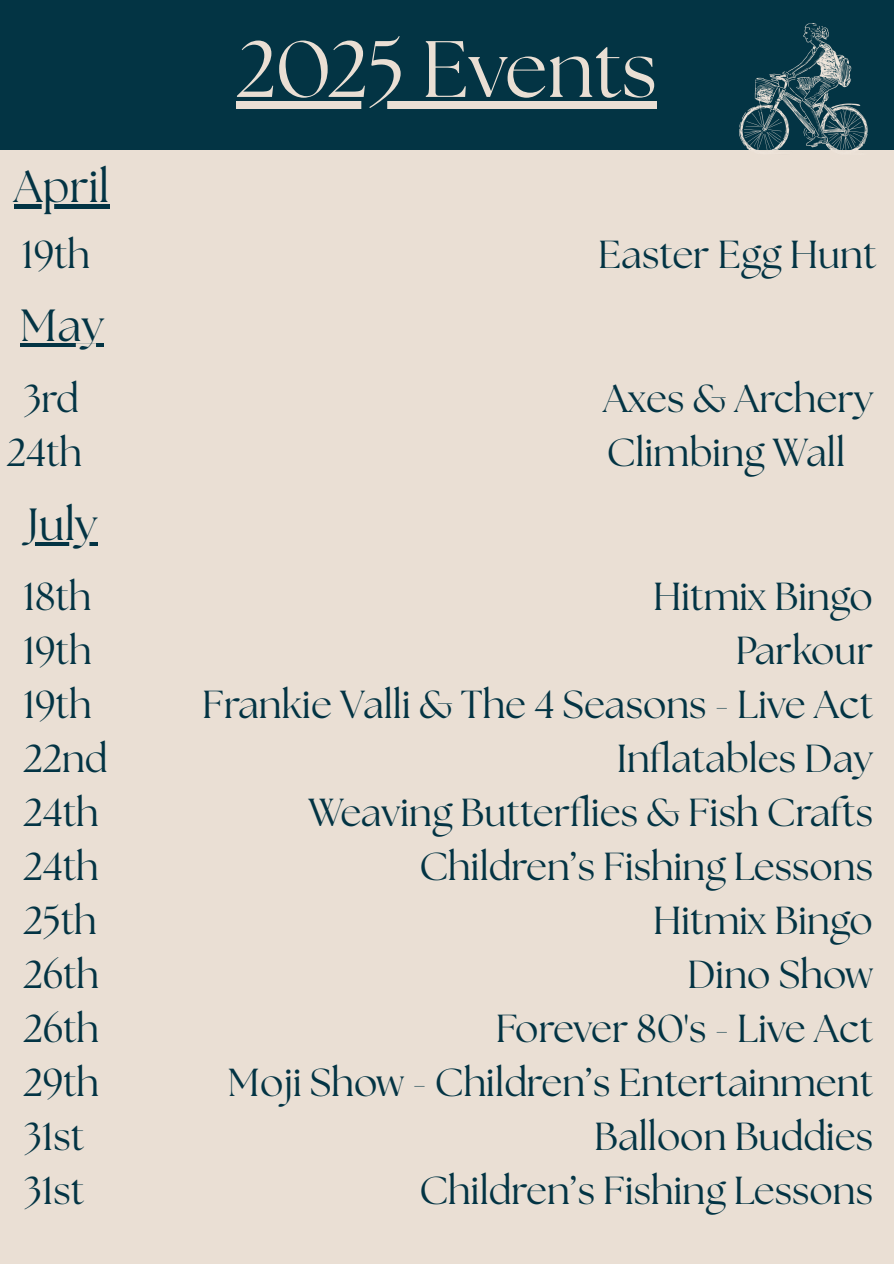
<style>
.page{position:relative;width:894px;height:1264px;background:#fff}
.page>*{position:absolute;margin:0;border:0;box-sizing:border-box;transform-origin:0 0}
.t1{font:79.65px "The Seasons";color:#eadfd4}
.t2{font:45px "The Seasons";color:#033444}
.t3{font:39px "The Seasons";color:#033444}
</style>
<div class="page">
<div style="left:0;top:150px;width:893px;height:1113px;background:#eadfd4"></div>
<div style="left:0;top:0;width:893px;height:150px;background:#033444"></div>
<img style="left:739px;top:24px;width:129px;height:126px">
<svg style="left:14px;top:204px;width:95px;height:5px"></svg>
<hr style="left:20px;top:344px;width:84px;height:3px;background:#033444">
<hr style="left:27px;top:542px;width:71px;height:3px;background:#033444">
<div style="left:236px;top:101px;width:421px;height:8px;background:#eadfd4"></div>
<p class="t1" style="left:236px;top:33px;width:422px">2025 Events</p>
<h1 class="t2" style="left:14px;top:166px;width:97px">April</h1>
<p class="t3" style="left:22px;top:236px;width:70px">19th</p>
<p class="t3" style="left:598px;top:236px;width:280px">Easter Egg Hunt</p>
<h2 class="t2" style="left:20px;top:305px;width:85px">May</h2>
<p class="t3" style="left:23px;top:380px;width:57px">3rd</p>
<p class="t3" style="left:603px;top:380px;width:271px">Axes &amp; Archery</p>
<h2 class="t3" style="left:7px;top:434px;width:77px">24th</h2>
<h2 class="t3" style="left:606px;top:434px;width:240px">Climbing Wall</h2>
<p class="t2" style="left:27px;top:503px;width:72px">July</p>
<p class="t3" style="left:23px;top:579px;width:70px">18th</p>
<h2 class="t3" style="left:23px;top:633px;width:70px">19th</h2>
<p class="t3" style="left:23px;top:687px;width:70px">19th</p>
<p class="t3" style="left:23px;top:741px;width:86px">22nd</p>
<p class="t3" style="left:23px;top:795px;width:77px">24th</p>
<p class="t3" style="left:23px;top:849px;width:77px">24th</p>
<p class="t3" style="left:23px;top:903px;width:75px">25th</p>
<p class="t3" style="left:23px;top:957px;width:77px">26th</p>
<p class="t3" style="left:23px;top:1011px;width:77px">26th</p>
<p class="t3" style="left:23px;top:1065px;width:77px">29th</p>
<p class="t3" style="left:23px;top:1119px;width:62px">31st</p>
<p class="t3" style="left:23px;top:1173px;width:62px">31st</p>
<p class="t3" style="left:653px;top:579px;width:221px">Hitmix Bingo</p>
<p class="t3" style="left:735px;top:633px;width:139px">Parkour</p>
<p class="t3" style="left:202px;top:687px;width:672px">Frankie Valli &amp; The 4 Seasons - Live Act</p>
<p class="t3" style="left:616px;top:741px;width:258px">Inflatables Day</p>
<p class="t3" style="left:308px;top:795px;width:566px">Weaving Butterflies &amp; Fish Crafts</p>
<p class="t3" style="left:419px;top:849px;width:455px">Children’s Fishing Lessons</p>
<p class="t3" style="left:653px;top:903px;width:221px">Hitmix Bingo</p>
<p class="t3" style="left:687px;top:957px;width:187px">Dino Show</p>
<p class="t3" style="left:495px;top:1011px;width:378px">Forever 80's - Live Act</p>
<p class="t3" style="left:228px;top:1065px;width:646px">Moji Show - Children’s Entertainment</p>
<p class="t3" style="left:594px;top:1119px;width:280px">Balloon Buddies</p>
<p class="t3" style="left:419px;top:1173px;width:455px">Children’s Fishing Lessons</p>
</div>
